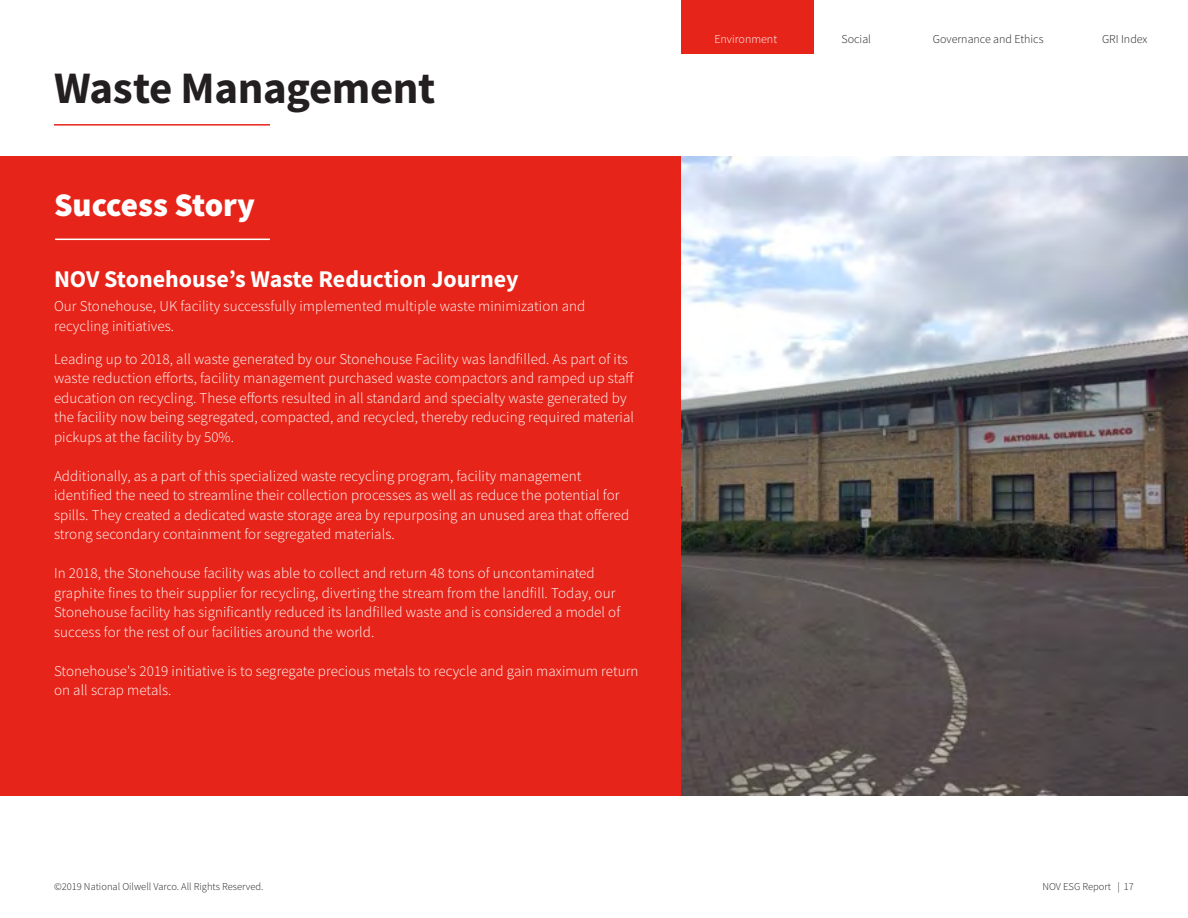
<style>
.page{position:relative;width:1188px;height:918px;background:#fff}
.page>*{position:absolute;margin:0;border:0;box-sizing:border-box;transform-origin:0 0}
.t1{font:700 45px "Source Sans Pro";letter-spacing:-.01em;color:#231f20}
.t2{font:900 33px "Source Sans Pro";color:#fff}
.t3{font:700 24px "Source Sans Pro";color:#fff}
.t4{font:300 15px/19.5px "Source Sans Pro";letter-spacing:.005em;color:#fff}
.t5{font:300 12px "Source Sans Pro";color:#231f20}
.t6{font:300 12px "Source Sans Pro";color:#fff}
.t7{font:300 10.5px "Source Sans Pro";color:#231f20}
</style>
<div class="page">
<div style="left:0;top:156px;width:682px;height:640px;background:#e72419"></div>
<hr style="left:55px;top:239px;width:215px;height:1px;background:#fff">
<img style="left:682px;top:156px;width:506px;height:640px">
<hr style="left:54px;top:124px;width:216px;height:2px;background:#e72419">
<div style="left:682px;top:0;width:132px;height:53px;background:#e72419"></div>
<h1 class="t1" style="left:54px;top:57px;width:383px">Waste Management</h1>
<h2 class="t2" style="left:54px;top:182px;width:202px">Success Story</h2>
<h3 class="t3" style="left:54px;top:263px;width:466px">NOV Stonehouse’s Waste Reduction Journey</h3>
<p class="t4" style="left:54px;top:297px;width:533px">Our Stonehouse, UK facility successfully implemented multiple waste minimization and recycling initiatives.</p>
<p class="t4" style="left:54px;top:349px;width:582px">Leading up to 2018, all waste generated by our Stonehouse Facility was landfilled. As part of its waste reduction efforts, facility management purchased waste compactors and ramped up staff education on recycling. These efforts resulted in all standard and specialty waste generated by the facility now being segregated, compacted, and recycled, thereby reducing required material pickups at the facility by 50%.</p>
<p class="t4" style="left:54px;top:466px;width:577px">Additionally, as a part of this specialized waste recycling program, facility management identified the need to streamline their collection processes as well as reduce the potential for spills. They created a dedicated waste storage area by repurposing an unused area that offered strong secondary containment for segregated materials.</p>
<p class="t4" style="left:54px;top:564px;width:568px">In 2018, the Stonehouse facility was able to collect and return 48 tons of uncontaminated graphite fines to their supplier for recycling, diverting the stream from the landfill. Today, our Stonehouse facility has significantly reduced its landfilled waste and is considered a model of success for the rest of our facilities around the world.</p>
<p class="t4" style="left:54px;top:661px;width:586px">Stonehouse's 2019 initiative is to segregate precious metals to recycle and gain maximum return on all scrap metals.</p>
<p class="t6" style="left:714px;top:32px;width:64px">Environment</p>
<p class="t5" style="left:842px;top:32px;width:31px">Social</p>
<p class="t5" style="left:933px;top:32px;width:112px">Governance and Ethics</p>
<p class="t5" style="left:1102px;top:32px;width:47px">GRI Index</p>
<p class="t7" style="left:54px;top:880px;width:211px">©2019 National Oilwell Varco. All Rights Reserved.</p>
<p class="t7" style="left:1042px;top:880px;width:93px">NOV ESG Report | 17</p>
</div>
